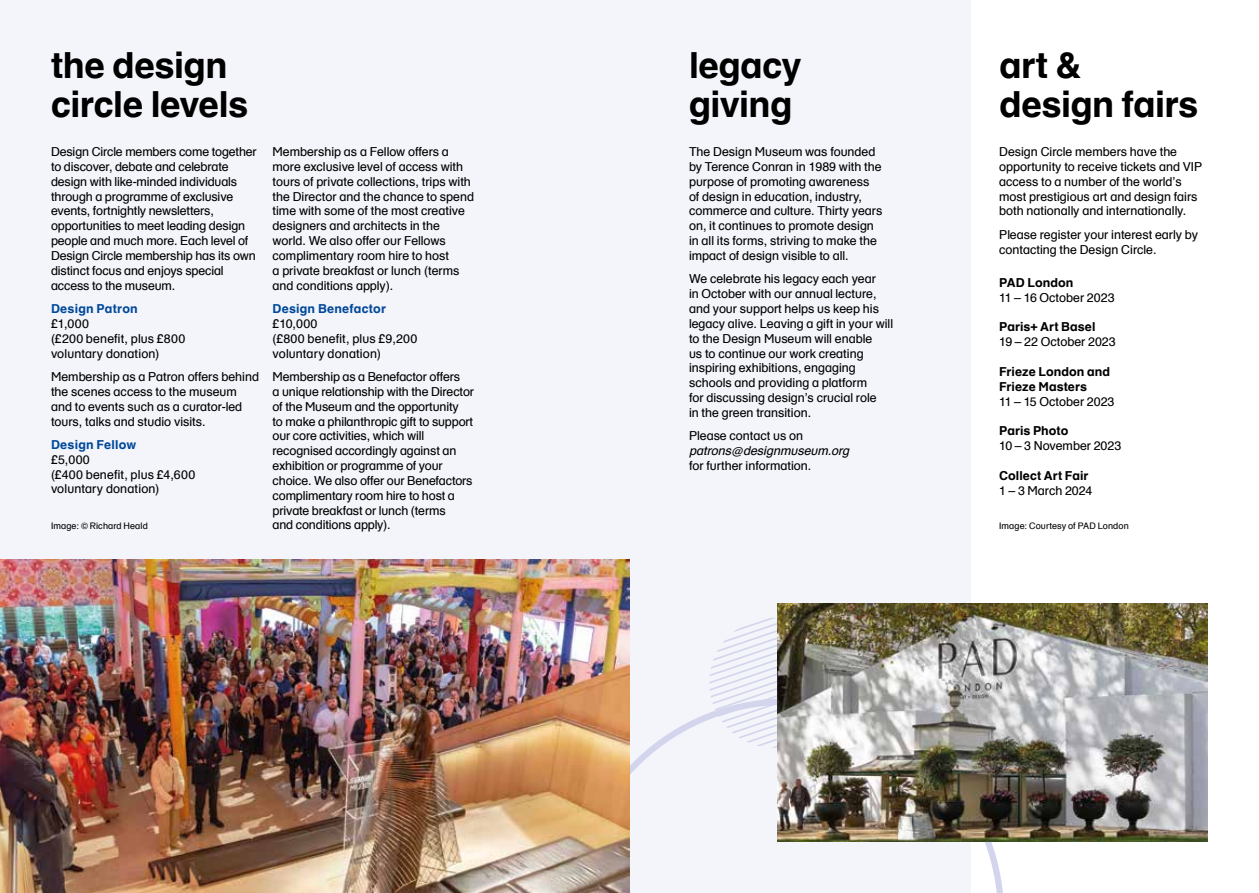
<style>
.page{position:relative;width:1259px;height:893px;background:#fff}
.page>*{position:absolute;margin:0;border:0;box-sizing:border-box;transform-origin:0 0}
.t1{font:700 36px/39px "Schulbuchfort DM";letter-spacing:-.015em;color:#000}
.t2{font:12.3px/14.9px "Schulbuchfort DM";color:#000}
.t3{font:700 12.3px/14.9px "Schulbuchfort DM";letter-spacing:.005em;color:#000}
.t4{font:700 12.3px "Schulbuchfort DM";letter-spacing:.015em;color:#00489a}
.t5{font:italic 12.3px "Schulbuchfort DM";color:#000}
.t6{font:9px "Schulbuchfort DM";letter-spacing:.015em;color:#000}
</style>
<div class="page">
<div style="left:0;top:0;width:970px;height:893px;background:#f4f5fb"></div>
<svg style="left:629px;top:689px;width:374px;height:204px"></svg>
<svg style="left:709px;top:618px;width:68px;height:130px"></svg>
<img style="left:777px;top:603px;width:431px;height:239px">
<img style="left:0;top:559px;width:629px;height:334px">
<h1 class="t1" style="left:51px;top:46px;width:199px">the design circle levels</h1>
<p class="t2" style="left:51px;top:144px;width:207px">Design Circle members come together to discover, debate and celebrate design with like-minded individuals through a programme of exclusive events, fortnightly newsletters, opportunities to meet leading design people and much more. Each level of Design Circle membership has its own distinct focus and enjoys special access to the museum.</p>
<p class="t4" style="left:51px;top:300px;width:88px">Design Patron</p>
<p class="t2" style="left:51px;top:316px;width:136px">£1,000<br>(£200 benefit, plus £800 voluntary donation)</p>
<p class="t2" style="left:51px;top:369px;width:210px">Membership as a Patron offers behind the scenes access to the museum and to events such as a curator-led tours, talks and studio visits.</p>
<p class="t4" style="left:51px;top:436px;width:87px">Design Fellow</p>
<p class="t2" style="left:51px;top:452px;width:146px">£5,000<br>(£400 benefit, plus £4,600 voluntary donation)</p>
<h1 class="t1" style="left:689px;top:46px;width:114px">legacy giving</h1>
<p class="t2" style="left:689px;top:144px;width:195px">The Design Museum was founded by Terence Conran in 1989 with the purpose of promoting awareness of design in education, industry, commerce and culture. Thirty years on, it continues to promote design in all its forms, striving to make the impact of design visible to all.</p>
<p class="t2" style="left:689px;top:271px;width:206px">We celebrate his legacy each year<br>in October with our annual lecture, and your support helps us keep his legacy alive. Leaving a gift in your will to the Design Museum will enable<br>us to continue our work creating inspiring exhibitions, engaging schools and providing a platform<br>for discussing design’s crucial role<br>in the green transition.</p>
<p class="t2" style="left:689px;top:428px;width:116px">Please contact us on</p>
<p class="t5" style="left:689px;top:442px;width:165px">patrons@designmuseum.org</p>
<p class="t2" style="left:689px;top:458px;width:124px">for further information.</p>
<h1 class="t1" style="left:999px;top:46px;width:200px">art &amp; design fairs</h1>
<p class="t2" style="left:999px;top:144px;width:204px">Design Circle members have the opportunity to receive tickets and VIP access to a number of the world’s most prestigious art and design fairs both nationally and internationally.</p>
<p class="t2" style="left:999px;top:227px;width:200px">Please register your interest early by contacting the Design Circle.</p>
<p class="t2" style="left:272px;top:144px;width:203px">Membership as a Fellow offers a more exclusive level of access with tours of private collections, trips with the Director and the chance to spend time with some of the most creative designers and architects in the world. We also offer our Fellows complimentary room hire to host<br>a private breakfast or lunch (terms and conditions apply).</p>
<p class="t4" style="left:272px;top:300px;width:115px">Design Benefactor</p>
<p class="t2" style="left:272px;top:316px;width:146px">£10,000<br>(£800 benefit, plus £9,200 voluntary donation)</p>
<p class="t2" style="left:272px;top:369px;width:203px">Membership as a Benefactor offers<br>a unique relationship with the Director of the Museum and the opportunity<br>to make a philanthropic gift to support our core activities, which will recognised accordingly against an exhibition or programme of your choice. We also offer our Benefactors complimentary room hire to host a private breakfast or lunch (terms<br>and conditions apply).</p>
<p class="t3" style="left:999px;top:275px;width:76px">PAD London</p>
<p class="t2" style="left:999px;top:290px;width:117px">11 – 16 October 2023</p>
<p class="t3" style="left:999px;top:319px;width:98px">Paris+ Art Basel</p>
<p class="t2" style="left:999px;top:334px;width:118px">19 – 22 October 2023</p>
<p class="t3" style="left:999px;top:364px;width:112px">Frieze London and<br>Frieze Masters</p>
<p class="t2" style="left:999px;top:394px;width:117px">11 – 15 October 2023</p>
<p class="t3" style="left:999px;top:423px;width:71px">Paris Photo</p>
<p class="t2" style="left:999px;top:438px;width:124px">10 – 3 November 2023</p>
<p class="t3" style="left:999px;top:468px;width:91px">Collect Art Fair</p>
<p class="t2" style="left:999px;top:483px;width:95px">1 – 3 March 2024</p>
<p class="t6" style="left:51px;top:520px;width:98px">Image: © Richard Heald</p>
<p class="t6" style="left:999px;top:520px;width:131px">Image: Courtesy of PAD London</p>
</div>
